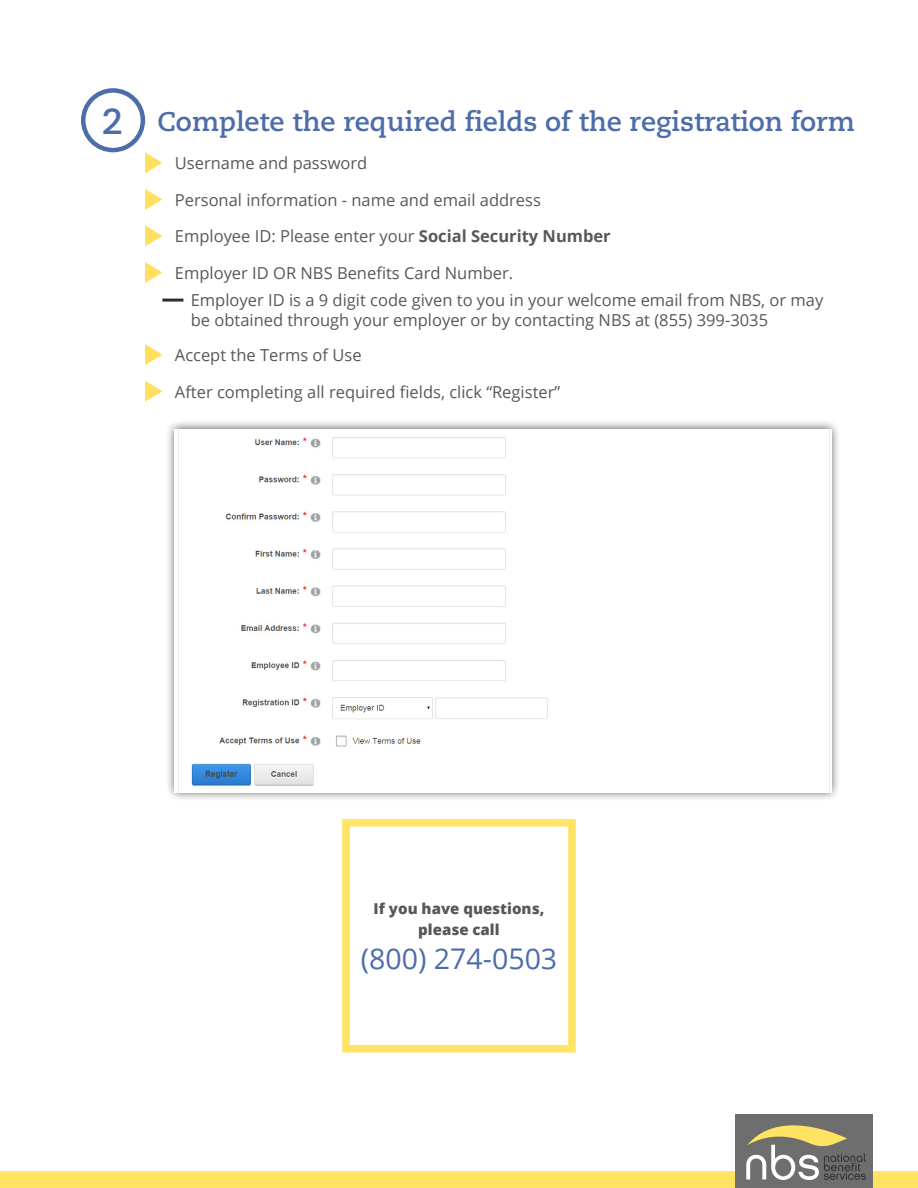
<style>
.page{position:relative;width:918px;height:1188px;background:#fff}
.page>*{position:absolute;margin:0;border:0;box-sizing:border-box;transform-origin:0 0}
.t1{font:700 36px "Caecilia";color:#4d6caa}
.t2{font:28.5px "Open Sans";color:#4d6caa}
.t3{font:700 27px "Caecilia";color:#4d6caa}
.t4{font:16.5px/19.8px "Open Sans";color:#57585a}
.t5{font:800 15px/21.6px "Open Sans";color:#57585a;text-align:center}
.s1{font-weight:700}
</style>
<div class="page">
<div style="left:81px;top:88px;width:64px;height:64px;border:4px solid #4d6caa;border-radius:50%"></div>
<svg style="left:145px;top:152px;width:17px;height:21px"></svg>
<svg style="left:145px;top:189px;width:17px;height:21px"></svg>
<svg style="left:145px;top:225px;width:17px;height:22px"></svg>
<svg style="left:145px;top:262px;width:17px;height:21px"></svg>
<svg style="left:145px;top:344px;width:17px;height:21px"></svg>
<svg style="left:145px;top:381px;width:17px;height:21px"></svg>
<div style="left:165px;top:419px;width:676px;height:383px;background:#231f20;opacity:.75"></div>
<img style="left:175px;top:429px;width:656px;height:363px">
<div style="left:0;top:1172px;width:918px;height:16px;background:#ffe362"></div>
<div style="left:735px;top:1114px;width:137px;height:74px;background:#6f6e6f"></div>
<svg style="left:746px;top:1125px;width:120px;height:55px"></svg>
<div style="left:342px;top:819px;width:234px;height:233px;border:8px solid #ffe362"></div>
<hr style="left:162px;top:299px;width:21px;height:3px;background:#302d2d">
<p class="t1" style="left:102px;top:100px;width:23px">2</p>
<p class="t3" style="left:158px;top:105px;width:699px">Complete the required fields of the registration form</p>
<p class="t4" style="left:175px;top:153px;width:194px">Username and password</p>
<p class="t4" style="left:175px;top:189px;width:368px">Personal information - name and email address</p>
<p class="t4" style="left:175px;top:226px;width:437px">Employee ID: Please enter your <span class="s1">Social Security Number</span></p>
<p class="t4" style="left:175px;top:263px;width:340px">Employer ID OR NBS Benefits Card Number.</p>
<p class="t4" style="left:191px;top:290px;width:634px">Employer ID is a 9 digit code given to you in your welcome email from NBS, or may be obtained through your employer or by contacting NBS at (855) 399-3035</p>
<p class="t4" style="left:175px;top:345px;width:188px">Accept the Terms of Use</p>
<p class="t4" style="left:175px;top:381px;width:387px">After completing all required fields, click “Register”</p>
<p class="t5" style="left:374px;top:897px;width:172px">If you have questions, please call</p>
<p class="t2" style="left:361px;top:940px;width:198px">(800) 274-0503</p>
</div>
